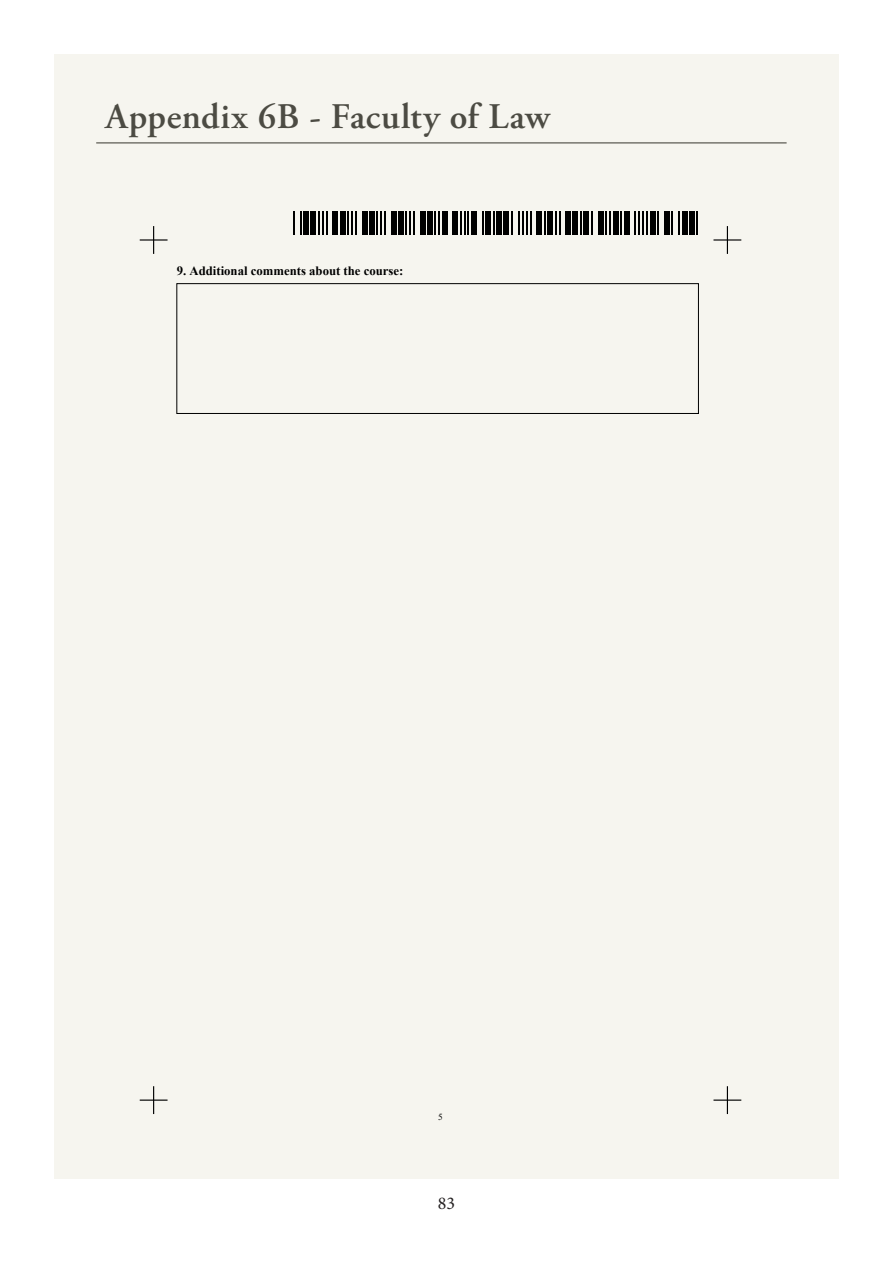
<style>
.page{position:relative;width:893px;height:1263px;background:#fff}
.page>*{position:absolute;margin:0;border:0;box-sizing:border-box;transform-origin:0 0}
.Grå_huvudrubriker{font:600 36px "Adobe Garamond Pro";letter-spacing:.015em;color:#4c4b43}
.t1{font:18px "Minion Pro";color:#231f20}
.t2{font:700 12.75px "Times New Roman";color:#000}
.t3{font:9.3px "Times New Roman";color:#000}
</style>
<div class="page">
<div style="left:54px;top:54px;width:785px;height:1125px;background:#f6f5ef"></div>
<hr style="left:96px;top:142px;width:691px;height:1px;background:#4c4b43">
<svg style="left:153px;top:226px;width:1px;height:28px"></svg>
<hr style="left:140px;top:239px;width:28px;height:2px;background:#000">
<svg style="left:727px;top:226px;width:1px;height:28px"></svg>
<hr style="left:713px;top:239px;width:28px;height:2px;background:#000">
<svg style="left:153px;top:1086px;width:1px;height:28px"></svg>
<hr style="left:140px;top:1099px;width:28px;height:2px;background:#000">
<svg style="left:727px;top:1086px;width:1px;height:28px"></svg>
<hr style="left:713px;top:1099px;width:28px;height:2px;background:#000">
<hr style="left:293px;top:211px;width:2px;height:23px;background:#000">
<hr style="left:300px;top:211px;width:2px;height:23px;background:#000">
<div style="left:304px;top:211px;width:5px;height:23px;background:#000"></div>
<div style="left:311px;top:211px;width:5px;height:23px;background:#000"></div>
<hr style="left:318px;top:211px;width:2px;height:23px;background:#000">
<hr style="left:322px;top:211px;width:2px;height:23px;background:#000">
<hr style="left:326px;top:211px;width:2px;height:23px;background:#000">
<div style="left:333px;top:211px;width:5px;height:23px;background:#000"></div>
<div style="left:340px;top:211px;width:5px;height:23px;background:#000"></div>
<hr style="left:347px;top:211px;width:2px;height:23px;background:#000">
<hr style="left:351px;top:211px;width:2px;height:23px;background:#000">
<hr style="left:355px;top:211px;width:2px;height:23px;background:#000">
<div style="left:362px;top:211px;width:5px;height:23px;background:#000"></div>
<div style="left:369px;top:211px;width:5px;height:23px;background:#000"></div>
<hr style="left:376px;top:211px;width:2px;height:23px;background:#000">
<hr style="left:380px;top:211px;width:2px;height:23px;background:#000">
<hr style="left:384px;top:211px;width:2px;height:23px;background:#000">
<div style="left:391px;top:211px;width:5px;height:23px;background:#000"></div>
<div style="left:398px;top:211px;width:5px;height:23px;background:#000"></div>
<hr style="left:405px;top:211px;width:2px;height:23px;background:#000">
<hr style="left:409px;top:211px;width:2px;height:23px;background:#000">
<hr style="left:413px;top:211px;width:2px;height:23px;background:#000">
<div style="left:420px;top:211px;width:5px;height:23px;background:#000"></div>
<div style="left:427px;top:211px;width:5px;height:23px;background:#000"></div>
<hr style="left:434px;top:211px;width:2px;height:23px;background:#000">
<hr style="left:438px;top:211px;width:2px;height:23px;background:#000">
<div style="left:442px;top:211px;width:5px;height:23px;background:#000"></div>
<div style="left:452px;top:211px;width:6px;height:23px;background:#000"></div>
<hr style="left:460px;top:211px;width:2px;height:23px;background:#000">
<hr style="left:463px;top:211px;width:2px;height:23px;background:#000">
<hr style="left:467px;top:211px;width:2px;height:23px;background:#000">
<div style="left:471px;top:211px;width:5px;height:23px;background:#000"></div>
<hr style="left:482px;top:211px;width:2px;height:23px;background:#000">
<div style="left:486px;top:211px;width:5px;height:23px;background:#000"></div>
<hr style="left:493px;top:211px;width:2px;height:23px;background:#000">
<div style="left:497px;top:211px;width:5px;height:23px;background:#000"></div>
<div style="left:504px;top:211px;width:5px;height:23px;background:#000"></div>
<hr style="left:511px;top:211px;width:2px;height:23px;background:#000">
<hr style="left:518px;top:211px;width:2px;height:23px;background:#000">
<hr style="left:522px;top:211px;width:2px;height:23px;background:#000">
<hr style="left:526px;top:211px;width:2px;height:23px;background:#000">
<hr style="left:530px;top:211px;width:2px;height:23px;background:#000">
<div style="left:537px;top:211px;width:5px;height:23px;background:#000"></div>
<hr style="left:544px;top:211px;width:2px;height:23px;background:#000">
<div style="left:548px;top:211px;width:5px;height:23px;background:#000"></div>
<hr style="left:555px;top:211px;width:2px;height:23px;background:#000">
<hr style="left:559px;top:211px;width:2px;height:23px;background:#000">
<div style="left:566px;top:211px;width:5px;height:23px;background:#000"></div>
<div style="left:573px;top:211px;width:5px;height:23px;background:#000"></div>
<hr style="left:580px;top:211px;width:2px;height:23px;background:#000">
<div style="left:584px;top:211px;width:5px;height:23px;background:#000"></div>
<hr style="left:591px;top:211px;width:2px;height:23px;background:#000">
<div style="left:598px;top:211px;width:5px;height:23px;background:#000"></div>
<hr style="left:605px;top:211px;width:2px;height:23px;background:#000">
<hr style="left:609px;top:211px;width:2px;height:23px;background:#000">
<div style="left:613px;top:211px;width:5px;height:23px;background:#000"></div>
<hr style="left:620px;top:211px;width:2px;height:23px;background:#000">
<div style="left:624px;top:211px;width:5px;height:23px;background:#000"></div>
<hr style="left:634px;top:211px;width:2px;height:23px;background:#000">
<hr style="left:638px;top:211px;width:2px;height:23px;background:#000">
<hr style="left:642px;top:211px;width:2px;height:23px;background:#000">
<hr style="left:646px;top:211px;width:2px;height:23px;background:#000">
<div style="left:650px;top:211px;width:5px;height:23px;background:#000"></div>
<hr style="left:657px;top:211px;width:2px;height:23px;background:#000">
<div style="left:664px;top:211px;width:5px;height:23px;background:#000"></div>
<hr style="left:671px;top:211px;width:2px;height:23px;background:#000">
<hr style="left:678px;top:211px;width:2px;height:23px;background:#000">
<div style="left:682px;top:211px;width:5px;height:23px;background:#000"></div>
<div style="left:689px;top:211px;width:5px;height:23px;background:#000"></div>
<hr style="left:696px;top:211px;width:2px;height:23px;background:#000">
<div style="left:177px;top:283px;width:522px;height:131px;border:1px solid #000"></div>
<p class="Grå_huvudrubriker" style="left:106px;top:96px;width:446px">Appendix 6B - Faculty of Law</p>
<p class="t2" style="left:177px;top:261px;width:228px">9. Additional comments about the course:</p>
<p class="t3" style="left:438px;top:1110px;width:6px">5</p>
<h2 class="t1" style="left:438px;top:1191px;width:19px">83</h2>
</div>
